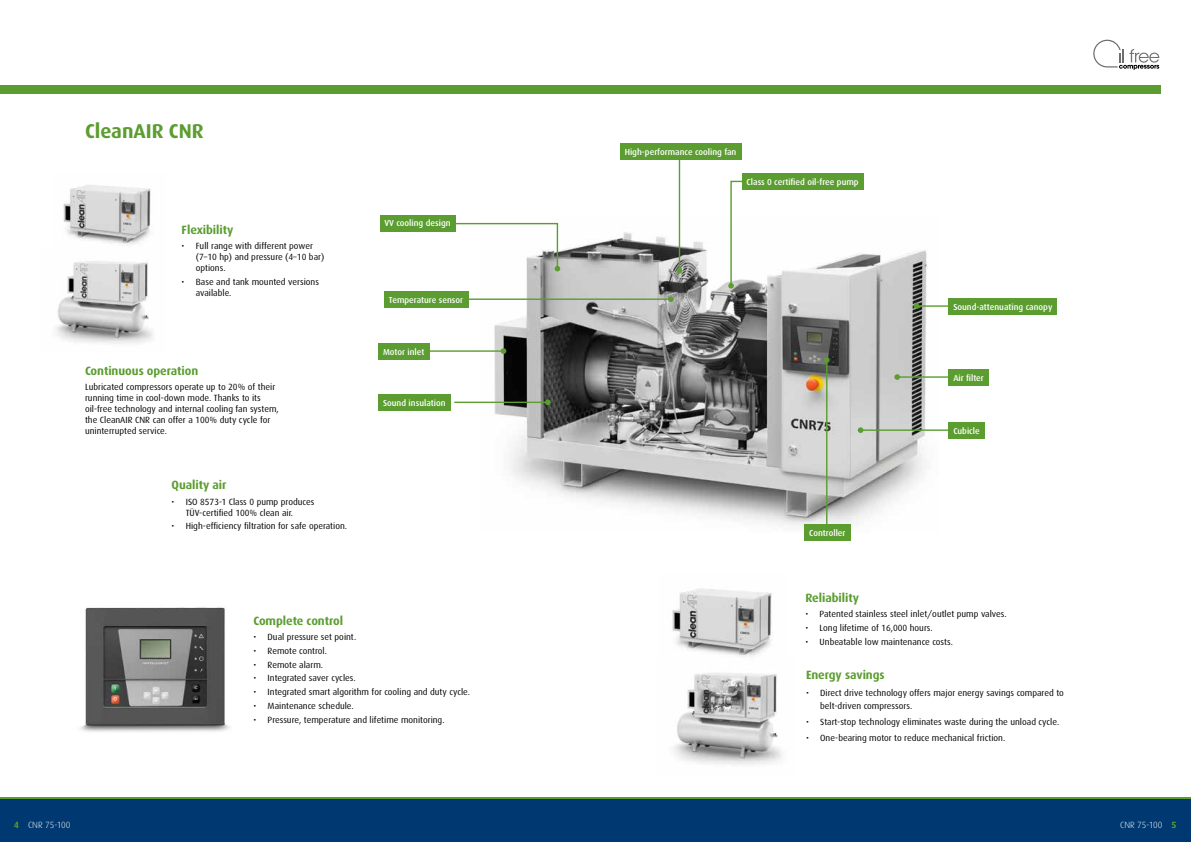
<style>
.page{position:relative;width:1191px;height:842px;background:#fff}
.page>*{position:absolute;margin:0;border:0;box-sizing:border-box;transform-origin:0 0}
.t1{font:700 20px "Dax";color:#5b9d30}
.t2{font:700 12px "Dax";letter-spacing:-.005em;color:#5b9d30}
.t3{font:9px/11px "Dax";color:#000}
.t4{font:300 9px "Dax";color:#fff}
.t5{font:500 8.7px "Dax";color:#fff}
.s1{font-weight:700;color:#5b9d30}
</style>
<div class="page">
<div style="left:0;top:85px;width:1160px;height:9px;background:#5b9d30"></div>
<div style="left:0;top:798px;width:1191px;height:44px;background:#003971"></div>
<hr style="left:0;top:797px;width:1191px;height:2px;background:#5b9d30">
<img style="left:80px;top:607px;width:150px;height:125px">
<img style="left:56px;top:261px;width:97px;height:83px">
<img style="left:674px;top:673px;width:109px;height:92px">
<img style="left:672px;top:588px;width:101px;height:69px">
<img style="left:63px;top:185px;width:88px;height:60px">
<img style="left:479px;top:218px;width:448px;height:315px">
<hr style="left:826px;top:360px;width:1px;height:167px;background:#5b9d30">
<svg style="left:824px;top:357px;width:5px;height:6px"></svg>
<hr style="left:410px;top:350px;width:93px;height:2px;background:#5b9d30">
<svg style="left:501px;top:348px;width:5px;height:6px"></svg>
<hr style="left:454px;top:402px;width:94px;height:1px;background:#5b9d30">
<svg style="left:545px;top:399px;width:6px;height:6px"></svg>
<hr style="left:467px;top:298px;width:204px;height:2px;background:#5b9d30">
<svg style="left:668px;top:296px;width:6px;height:6px"></svg>
<hr style="left:679px;top:159px;width:1px;height:112px;background:#5b9d30">
<svg style="left:676px;top:268px;width:6px;height:6px"></svg>
<svg style="left:453px;top:222px;width:107px;height:49px"></svg>
<svg style="left:728px;top:180px;width:18px;height:109px"></svg>
<hr style="left:916px;top:305px;width:94px;height:2px;background:#5b9d30">
<svg style="left:913px;top:303px;width:6px;height:6px"></svg>
<hr style="left:897px;top:376px;width:59px;height:2px;background:#5b9d30">
<svg style="left:894px;top:374px;width:6px;height:6px"></svg>
<hr style="left:860px;top:429px;width:94px;height:2px;background:#5b9d30">
<svg style="left:857px;top:427px;width:6px;height:6px"></svg>
<div style="left:741px;top:173px;width:122px;height:17px;background:#5b9d30"></div>
<div style="left:620px;top:143px;width:121px;height:17px;background:#5b9d30"></div>
<div style="left:804px;top:525px;width:46px;height:16px;background:#5b9d30"></div>
<div style="left:948px;top:422px;width:36px;height:17px;background:#5b9d30"></div>
<div style="left:378px;top:343px;width:51px;height:17px;background:#5b9d30"></div>
<div style="left:948px;top:298px;width:109px;height:17px;background:#5b9d30"></div>
<div style="left:384px;top:291px;width:84px;height:17px;background:#5b9d30"></div>
<div style="left:948px;top:369px;width:40px;height:16px;background:#5b9d30"></div>
<div style="left:378px;top:394px;width:72px;height:17px;background:#5b9d30"></div>
<div style="left:379px;top:215px;width:76px;height:16px;background:#5b9d30"></div>
<svg style="left:1093px;top:40px;width:66px;height:30px"></svg>
<h1 class="t1" style="left:85px;top:120px;width:120px">CleanAIR CNR</h1>
<h2 class="t2" style="left:182px;top:223px;width:53px">Flexibility</h2>
<p class="t3" style="left:196px;top:240px;width:130px;text-indent:-14px">• Full range with different power (7–10 hp) and pressure (4–10 bar) options.</p>
<p class="t3" style="left:196px;top:276px;width:125px;text-indent:-14px">• Base and tank mounted versions available.</p>
<h2 class="t2" style="left:85px;top:364px;width:115px">Continuous operation</h2>
<p class="t3" style="left:85px;top:382px;width:195px">Lubricated compressors operate up to 20% of their running time in cool-down mode. Thanks to its oil-free technology and internal cooling fan system, the CleanAIR CNR can offer a 100% duty cycle for uninterrupted service.</p>
<h2 class="t2" style="left:171px;top:478px;width:56px">Quality air</h2>
<p class="t3" style="left:186px;top:496px;width:130px;text-indent:-14px">• ISO 8573-1 Class 0 pump produces<br>TÜV-certified 100% clean air.</p>
<p class="t3" style="left:171px;top:521px;width:177px">• High-efficiency filtration for safe operation.</p>
<p class="t5" style="left:384px;top:219px;width:68px">VV cooling design</p>
<p class="t5" style="left:389px;top:295px;width:76px">Temperature sensor</p>
<p class="t5" style="left:383px;top:347px;width:43px">Motor inlet</p>
<p class="t5" style="left:383px;top:398px;width:64px">Sound insulation</p>
<h2 class="t2" style="left:253px;top:614px;width:91px">Complete control</h2>
<p class="t3" style="left:253px;top:631px;width:104px">• Dual pressure set point.</p>
<p class="t3" style="left:253px;top:645px;width:75px">• Remote control.</p>
<p class="t3" style="left:253px;top:659px;width:71px">• Remote alarm.</p>
<p class="t3" style="left:253px;top:673px;width:104px">• Integrated saver cycles.</p>
<p class="t3" style="left:253px;top:687px;width:218px">• Integrated smart algorithm for cooling and duty cycle.</p>
<p class="t3" style="left:253px;top:701px;width:102px">• Maintenance schedule.</p>
<p class="t3" style="left:253px;top:714px;width:193px">• Pressure, temperature and lifetime monitoring.</p>
<p class="t5" style="left:624px;top:147px;width:113px">High-performance cooling fan</p>
<p class="t5" style="left:746px;top:177px;width:114px">Class 0 certified oil-free pump</p>
<p class="t5" style="left:953px;top:302px;width:101px">Sound-attenuating canopy</p>
<p class="t5" style="left:953px;top:373px;width:32px">Air filter</p>
<p class="t5" style="left:809px;top:528px;width:38px">Controller</p>
<p class="t5" style="left:953px;top:426px;width:28px">Cubicle</p>
<h2 class="t2" style="left:805px;top:591px;width:55px">Reliability</h2>
<p class="t3" style="left:805px;top:608px;width:203px">• Patented stainless steel inlet/outlet pump valves.</p>
<p class="t3" style="left:805px;top:622px;width:129px">• Long lifetime of 16,000 hours.</p>
<p class="t3" style="left:805px;top:636px;width:149px">• Unbeatable low maintenance costs.</p>
<h2 class="t2" style="left:806px;top:668px;width:80px">Energy savings</h2>
<p class="t3" style="left:820px;top:687px;width:245px;line-height:13px;text-indent:-14px">• Direct drive technology offers major energy savings compared to belt-driven compressors.</p>
<p class="t3" style="left:806px;top:717px;width:255px">• Start-stop technology eliminates waste during the unload cycle.</p>
<p class="t3" style="left:806px;top:732px;width:201px">• One-bearing motor to reduce mechanical friction.</p>
<p class="t4" style="left:14px;top:820px;width:58px"><span class="s1">4</span> CNR 75-100</p>
<p class="t4" style="left:1120px;top:820px;width:58px">CNR 75-100 <span class="s1">5</span></p>
</div>
